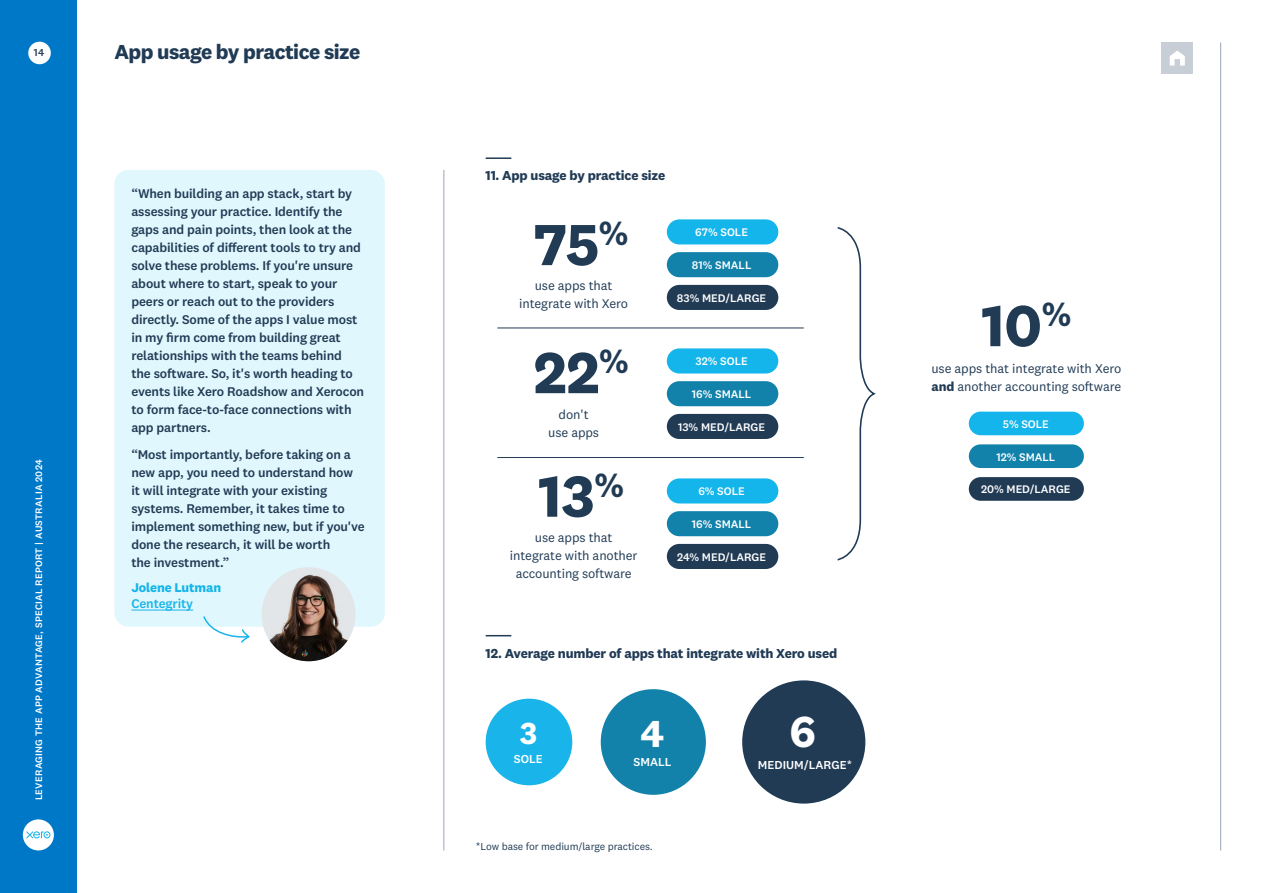
<style>
.page{position:relative;width:1263px;height:893px;background:#fff}
.page>*{position:absolute;margin:0;border:0;box-sizing:border-box;transform-origin:0 0}
.t1{font:700 60px/128.1px "National 2";color:#213b55}
.t2{font:700 45px "National 2";color:#fff}
.t3{font:700 39px "National 2";color:#fff}
.t4{font:700 31.5px "National 2";color:#fff}
.t5{font:700 21px "National 2";letter-spacing:-.025em;color:#213b55}
.t6{font:700 13.5px "National 2";letter-spacing:-.01em;color:#213b55}
.t7{font:500 13.2px/18px "National 2";letter-spacing:-.01em;color:#213b55}
.t8{font:13.2px/18px "National 2";letter-spacing:-.01em;color:#213b55;text-align:center}
.t9{font:700 13.2px "National 2";letter-spacing:-.01em;color:#13b5ea}
.t10{font:500 13.2px "National 2";letter-spacing:-.01em;color:#19b4e9}
.t11{font:500 12px "National 2";color:#fff}
.t12{font:500 11.4px "National 2";color:#fff}
.t13{font:10.5px "National 2";letter-spacing:-.01em;color:#213b55}
.t14{font:500 10.5px "National 2";color:#213b55}
.t15{font:500 9.75px "National 2";letter-spacing:.025em;color:#fff}
.s1{font-weight:700}
</style>
<div class="page">
<hr style="left:1220px;top:43px;width:1px;height:807px;background:#98a8b6">
<div style="left:0;top:0;width:77px;height:893px;background:#0078c8"></div>
<div style="left:28px;top:42px;width:23px;height:22px;background:#fff;border-radius:50%"></div>
<div style="left:23px;top:819px;width:31px;height:31px;background:#fff;border-radius:50%"></div>
<svg style="left:26px;top:831px;width:24px;height:7px"></svg>
<hr style="left:444px;top:170px;width:1px;height:680px;background:#98a8b6">
<hr style="left:486px;top:157px;width:25px;height:2px;background:#213b55">
<svg style="left:486px;top:635px;width:25px;height:1px"></svg>
<div style="left:114px;top:170px;width:271px;height:457px;background:#e0f7fd;border-radius:14px"></div>
<hr style="left:131px;top:610px;width:62px;height:1px;background:#19b4e9">
<img style="left:262px;top:567px;width:94px;height:94px">
<svg style="left:203px;top:616px;width:47px;height:27px"></svg>
<hr style="left:497px;top:328px;width:307px;height:1px;background:#213b55">
<hr style="left:497px;top:457px;width:307px;height:1px;background:#213b55">
<div style="left:742px;top:680px;width:123px;height:124px;background:#213b55;border-radius:50%"></div>
<div style="left:486px;top:699px;width:86px;height:86px;background:#19b4e9;border-radius:50%"></div>
<div style="left:601px;top:689px;width:105px;height:106px;background:#1282ab;border-radius:50%"></div>
<div style="left:667px;top:285px;width:111px;height:25px;background:#213b55;border-radius:13px"></div>
<div style="left:969px;top:477px;width:115px;height:24px;background:#213b55;border-radius:12px"></div>
<div style="left:667px;top:414px;width:111px;height:25px;background:#213b55;border-radius:13px"></div>
<div style="left:667px;top:544px;width:111px;height:25px;background:#213b55;border-radius:13px"></div>
<div style="left:667px;top:252px;width:111px;height:25px;background:#1282ab;border-radius:13px"></div>
<div style="left:969px;top:444px;width:115px;height:24px;background:#1282ab;border-radius:12px"></div>
<div style="left:667px;top:381px;width:111px;height:25px;background:#1282ab;border-radius:13px"></div>
<div style="left:667px;top:511px;width:111px;height:25px;background:#1282ab;border-radius:13px"></div>
<div style="left:667px;top:219px;width:111px;height:25px;background:#13b5ea;border-radius:13px"></div>
<div style="left:969px;top:412px;width:115px;height:23px;background:#13b5ea;border-radius:12px"></div>
<div style="left:667px;top:348px;width:111px;height:25px;background:#13b5ea;border-radius:13px"></div>
<div style="left:667px;top:478px;width:111px;height:25px;background:#13b5ea;border-radius:13px"></div>
<div style="left:1162px;top:43px;width:31px;height:31px;background:#c7ced5"></div>
<svg style="left:1170px;top:51px;width:15px;height:15px"></svg>
<svg style="left:837px;top:227px;width:39px;height:334px"></svg>
<p class="t14" style="left:34px;top:46px;width:12px">14</p>
<p class="t15" style="left:33px;top:800px;width:342px;rotate:-90deg">LEVERAGING THE APP ADVANTAGE, SPECIAL REPORT | AUSTRALIA 2024</p>
<h3 class="t5" style="left:114px;top:38px;width:247px">App usage by practice size</h3>
<p class="t7" style="left:131px;top:185px;width:234px">“When building an app stack, start by assessing your practice. Identify the gaps and pain points, then look at the capabilities of different tools to try and solve these problems. If you're unsure about where to start, speak to your peers or reach out to the providers directly. Some of the apps I value most in my firm come from building great relationships with the teams behind the software. So, it's worth heading to events like Xero Roadshow and Xerocon to form face-to-face connections with app partners.</p>
<p class="t7" style="left:131px;top:445px;width:235px">“Most importantly, before taking on a new app, you need to understand how it will integrate with your existing systems. Remember, it takes time to implement something new, but if you've done the research, it will be worth<br>the investment.”</p>
<p class="t9" style="left:131px;top:579px;width:91px">Jolene Lutman</p>
<p class="t10" style="left:131px;top:596px;width:63px">Centegrity</p>
<p class="t6" style="left:486px;top:167px;width:181px">11. App usage by practice size</p>
<h1 class="t1" style="left:533px;top:180px;width:97px">75<sup>%<br></sup>22<sup>%</sup></h1>
<p class="t8" style="left:519px;top:277px;width:111px">use apps that integrate with Xero</p>
<p class="t8" style="left:548px;top:405px;width:52px">don't use apps</p>
<h1 class="t1" style="left:538px;top:431px;width:87px">13<sup>%</sup></h1>
<p class="t8" style="left:510px;top:528px;width:129px">use apps that integrate with another accounting software</p>
<p class="t12" style="left:695px;top:225px;width:54px">67% SOLE</p>
<p class="t12" style="left:692px;top:258px;width:61px">81% SMALL</p>
<p class="t12" style="left:677px;top:291px;width:91px">83% MED/LARGE</p>
<p class="t12" style="left:695px;top:354px;width:54px">32% SOLE</p>
<p class="t12" style="left:692px;top:387px;width:61px">16% SMALL</p>
<p class="t12" style="left:678px;top:420px;width:89px">13% MED/LARGE</p>
<p class="t12" style="left:698px;top:484px;width:48px">6% SOLE</p>
<p class="t12" style="left:692px;top:517px;width:61px">16% SMALL</p>
<p class="t12" style="left:677px;top:550px;width:91px">24% MED/LARGE</p>
<p class="t6" style="left:486px;top:645px;width:353px">12. Average number of apps that integrate with Xero used</p>
<h3 class="t4" style="left:520px;top:713px;width:19px">3</h3>
<p class="t11" style="left:514px;top:752px;width:30px">SOLE</p>
<h3 class="t3" style="left:640px;top:709px;width:25px">4</h3>
<p class="t11" style="left:633px;top:754px;width:40px">SMALL</p>
<p class="t13" style="left:476px;top:841px;width:178px">*Low base for medium/large practices.</p>
<h2 class="t2" style="left:790px;top:704px;width:28px">6</h2>
<p class="t11" style="left:758px;top:758px;width:95px">MEDIUM/LARGE*</p>
<h1 class="t1" style="left:981px;top:261px;width:91px">10<sup>%</sup></h1>
<p class="t8" style="left:931px;top:359px;width:191px;text-align:left">use apps that integrate with Xero <span class="s1">and</span> another accounting software</p>
<p class="t12" style="left:1003px;top:417px;width:48px">5% SOLE</p>
<p class="t12" style="left:996px;top:450px;width:60px">12% SMALL</p>
<p class="t12" style="left:981px;top:482px;width:91px">20% MED/LARGE</p>
</div>
